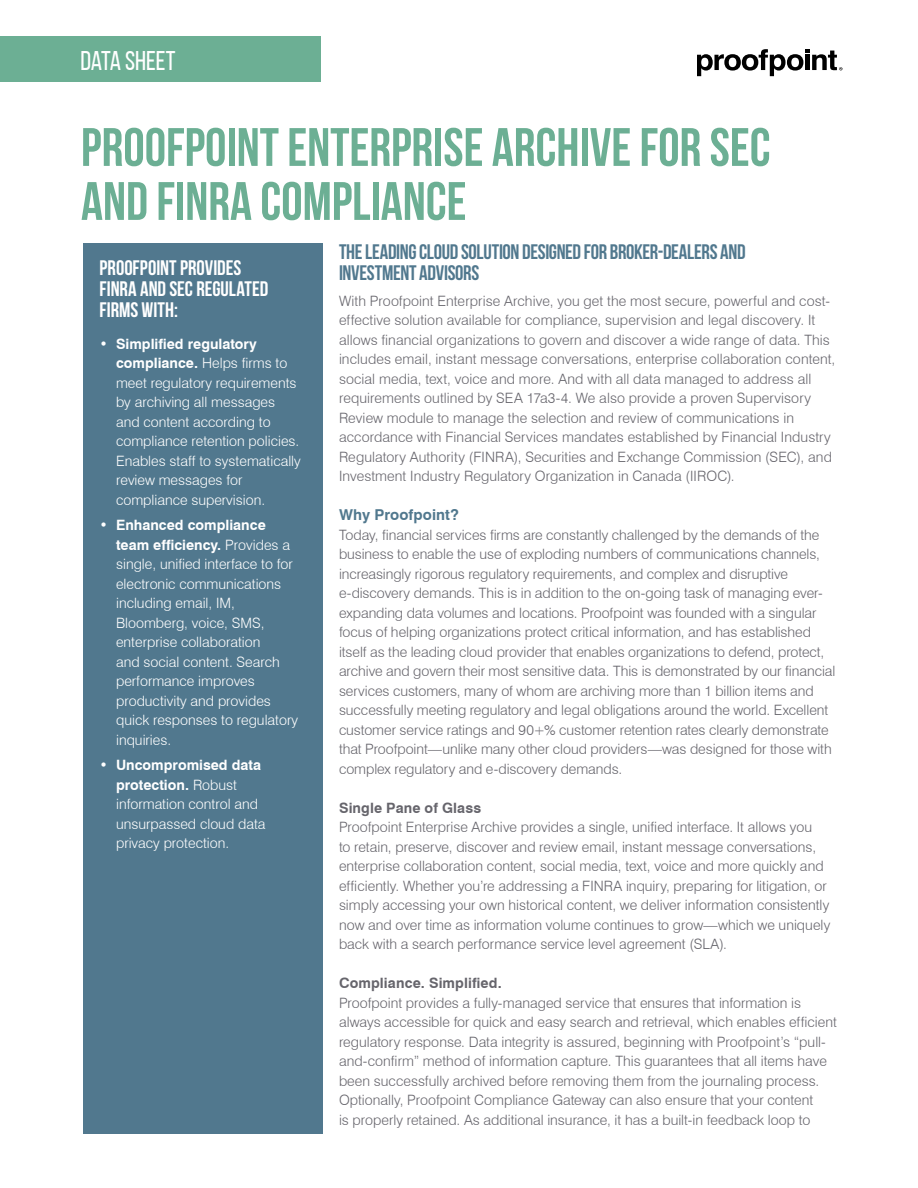
<style>
.page{position:relative;width:918px;height:1188px;background:#fff}
.page>*{position:absolute;margin:0;border:0;box-sizing:border-box;transform-origin:0 0}
.t1{font:700 54px/54px "Bebas Neue";color:#6caf94}
.t2{font:27px "Bebas Neue";letter-spacing:-.005em;color:#fff}
.t3{font:700 21px/21px "Bebas Neue";letter-spacing:-.015em;color:#51788e}
.t4{font:700 21px/21px "Bebas Neue";color:#fff}
.t5{font:700 15px "Swiss 721 BT";letter-spacing:.005em;color:#51788e}
.t6{font:300 14.25px/19.5px "Swiss 721 BT";color:#66656c}
.t7{font:300 14.25px/19.5px "Swiss 721 BT";color:#fff}
.t8{font:700 14.25px "Swiss 721 BT";letter-spacing:.01em;color:#66656c}
.s1{font-weight:700}
</style>
<div class="page">
<div style="left:0;top:36px;width:321px;height:46px;background:#6caf94"></div>
<svg style="left:697px;top:49px;width:145px;height:27px"></svg>
<div style="left:83px;top:243px;width:240px;height:891px;background:#51788e"></div>
<h2 class="t2" style="left:80px;top:46px;width:97px">DATA SHEET</h2>
<h1 class="t1" style="left:81px;top:120px;width:691px">PROOFPOINT ENTERPRISE ARCHIVE FOR SEC<br>AND FINRA COMPLIANCE</h1>
<h3 class="t3" style="left:339px;top:241px;width:408px">THE LEADING CLOUD SOLUTION DESIGNED FOR BROKER-DEALERS AND<br>INVESTMENT ADVISORS</h3>
<p class="t6" style="left:339px;top:291px;width:498px">With Proofpoint Enterprise Archive, you get the most secure, powerful and cost&shy;effective solution available for compliance, supervision and legal discovery. It allows financial organizations to govern and discover a wide range of data. This includes email, instant message conversations, enterprise collaboration content, social media, text, voice and more. And with all data managed to address all requirements outlined by SEA 17a3-4. We also provide a proven Supervisory Review module to manage the selection and review of communications in accordance with Financial Services mandates established by Financial Industry Regulatory Authority (FINRA), Securities and Exchange Commission (SEC), and Investment Industry Regulatory Organization in Canada (IIROC).</p>
<p class="t5" style="left:339px;top:506px;width:121px">Why Proofpoint?</p>
<p class="t6" style="left:339px;top:525px;width:498px">Today, financial services firms are constantly challenged by the demands of the business to enable the use of exploding numbers of communications channels, increasingly rigorous regulatory requirements, and complex and disruptive e-discovery demands. This is in addition to the on-going task of managing ever&shy;expanding data volumes and locations. Proofpoint was founded with a singular focus of helping organizations protect critical information, and has established itself as the leading cloud provider that enables organizations to defend, protect, archive and govern their most sensitive data. This is demonstrated by our financial services customers, many of whom are archiving more than 1 billion items and successfully meeting regulatory and legal obligations around the world. Excellent customer service ratings and 90+% customer retention rates clearly demonstrate that Proofpoint—unlike many other cloud providers—was designed for those with complex regulatory and e-discovery demands.</p>
<p class="t8" style="left:339px;top:799px;width:144px">Single Pane of Glass</p>
<p class="t6" style="left:339px;top:817px;width:493px">Proofpoint Enterprise Archive provides a single, unified interface. It allows you<br>to retain, preserve, discover and review email, instant message conversations, enterprise collaboration content, social media, text, voice and more quickly and efficiently. Whether you’re addressing a FINRA inquiry, preparing for litigation, or simply accessing your own historical content, we deliver information consistently now and over time as information volume continues to grow—which we uniquely back with a search performance service level agreement (SLA).</p>
<p class="t8" style="left:339px;top:974px;width:164px">Compliance. Simplified.</p>
<p class="t6" style="left:339px;top:993px;width:499px">Proofpoint provides a fully-managed service that ensures that information is always accessible for quick and easy search and retrieval, which enables efficient regulatory response. Data integrity is assured, beginning with Proofpoint’s “pull&shy;and-confirm” method of information capture. This guarantees that all items have been successfully archived before removing them from the journaling process.<br>Optionally, Proofpoint Compliance Gateway can also ensure that your content<br>is properly retained. As additional insurance, it has a built-in feedback loop to</p>
<h3 class="t4" style="left:100px;top:257px;width:170px">PROOFPOINT PROVIDES<br>FINRA AND SEC REGULATED<br>FIRMS WITH:</h3>
<p class="t7" style="left:116px;top:334px;width:186px;text-indent:-17px"><span class="s1">• Simplified regulatory compliance.</span> Helps firms to meet regulatory requirements by archiving all messages and content according to compliance retention policies.<br>Enables staff to systematically review messages for compliance supervision.</p>
<p class="t7" style="left:116px;top:515px;width:184px;text-indent:-17px"><span class="s1">• Enhanced compliance team efficiency.</span> Provides a single, unified interface to for electronic communications including email, IM,<br>Bloomberg, voice, SMS, enterprise collaboration<br>and social content. Search performance improves productivity and provides quick responses to regulatory inquiries.</p>
<p class="t7" style="left:116px;top:755px;width:151px;text-indent:-17px"><span class="s1">• Uncompromised data protection.</span> Robust information control and unsurpassed cloud data privacy protection.</p>
</div>
